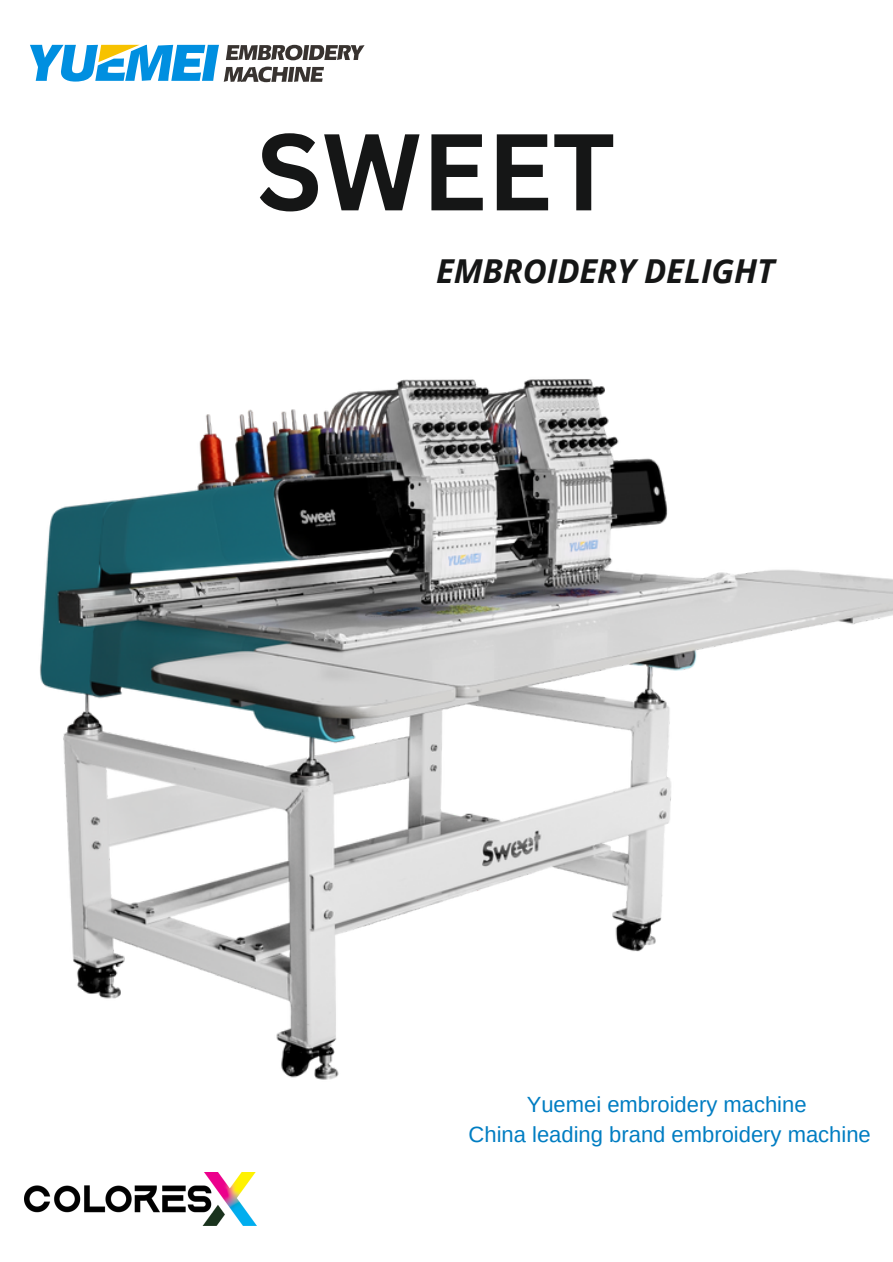
<style>
.page{position:relative;width:893px;height:1262px;background:#fff}
.page>*{position:absolute;margin:0;border:0;box-sizing:border-box;transform-origin:0 0}
.t1{font:700 106.4px "Canva Sans";color:#151616}
.t2{font:italic 700 33px "Open Sans";letter-spacing:-.005em;color:#151616}
.t3{font:22px "Arimo";color:#007dc2}
</style>
<div class="page">
<svg style="left:30px;top:45px;width:334px;height:37px"></svg>
<img style="left:25px;top:1172px;width:231px;height:53px">
<img style="left:40px;top:379px;width:852px;height:701px">
<p class="t1" style="left:257px;top:97px;width:360px">SWEET</p>
<p class="t2" style="left:436px;top:248px;width:340px">EMBROIDERY DELIGHT</p>
<p class="t3" style="left:526px;top:1092px;width:281px">Yuemei embroidery machine</p>
<p class="t3" style="left:468px;top:1122px;width:404px">China leading brand embroidery machine</p>
</div>
